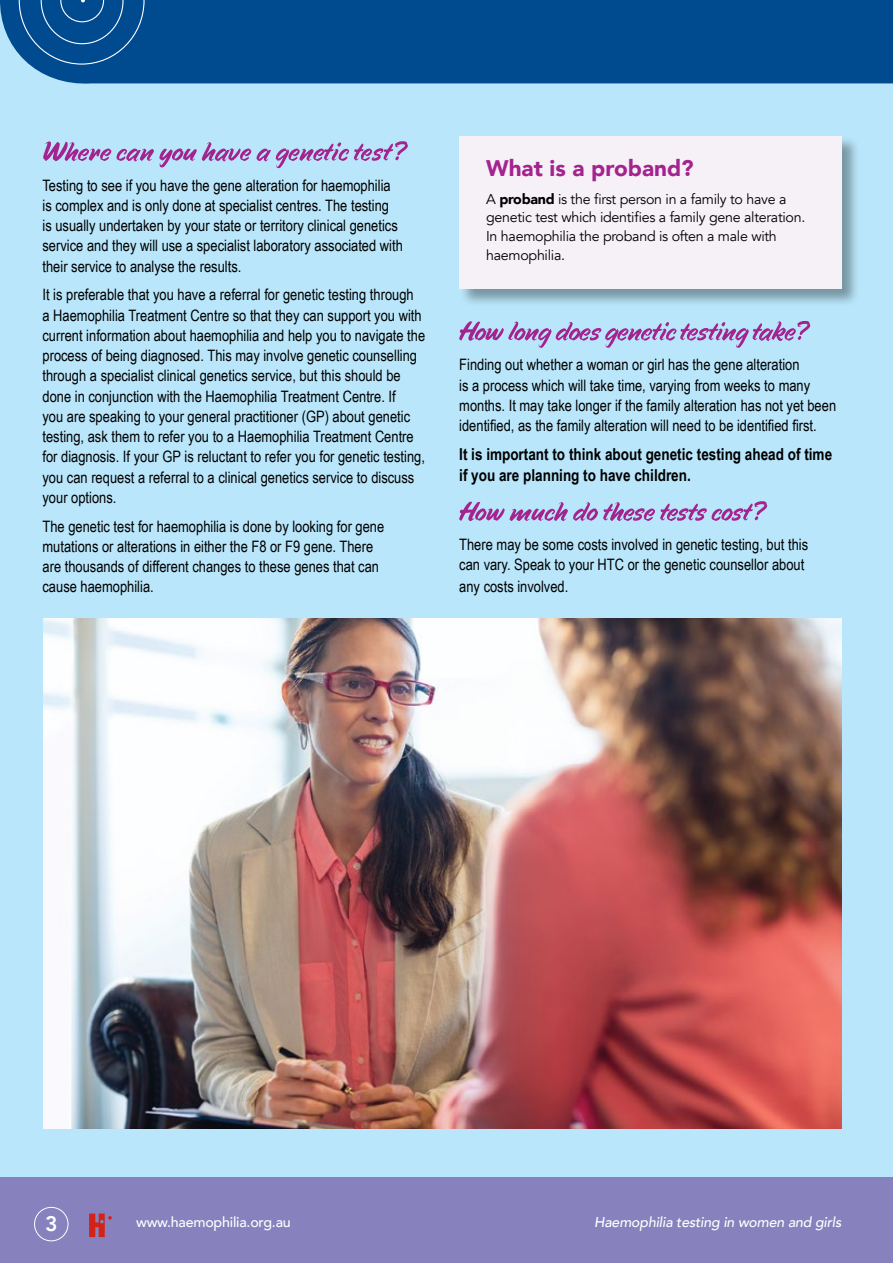
<style>
.page{position:relative;width:893px;height:1263px;background:#fff}
.page>*{position:absolute;margin:0;border:0;box-sizing:border-box;transform-origin:0 0}
.t1{font:900 22.5px "Avenir";color:#a3238f}
.t2{font:800 21px "Avenir";color:#fff}
.t3{font:700 16.5px/21.6px "Arial Narrow";color:#000}
.t4{font:15.75px/20.2px "Arial Narrow";color:#000}
.t5{font:14.25px/18.8px "Avenir";letter-spacing:-.02em;color:#000}
.t6{font:italic 500 14.25px "Avenir";letter-spacing:-.015em;color:#fff}
.t7{font:500 14.25px "Avenir";letter-spacing:-.015em;color:#fff}
.s1{font-weight:900}
</style>
<div class="page">
<div style="left:0;top:86px;width:893px;height:1092px;background:#b9e6fa"></div>
<div style="left:0;top:1178px;width:893px;height:85px;background:#8781bd"></div>
<svg style="left:43px;top:141px;width:365px;height:27px;background:#b3b6df"></svg>
<svg style="left:459px;top:321px;width:351px;height:27px;background:#b3b3de"></svg>
<svg style="left:459px;top:501px;width:308px;height:20px;background:#b1a5d6"></svg>
<img style="left:44px;top:618px;width:798px;height:510px">
<div style="left:459px;top:136px;width:401px;height:170px;background:#000;opacity:.35"></div>
<div style="left:459px;top:136px;width:383px;height:152px;background:#f6f0f7"></div>
<div style="left:0;top:0;width:893px;height:86px;background:#004a8f"></div>
<svg style="left:19px;top:0;width:126px;height:65px;background:#0f5596"></svg>
<div style="left:34px;top:1207px;width:34px;height:34px;border:1px solid #fff;border-radius:50%"></div>
<svg style="left:89px;top:1213px;width:23px;height:24px"></svg>
<p class="t4" style="left:43px;top:174px;width:362px">Testing to see if you have the gene alteration for haemophilia is complex and is only done at specialist centres. The testing<br>is usually undertaken by your state or territory clinical genetics service and they will use a specialist laboratory associated with their service to analyse the results.</p>
<p class="t4" style="left:43px;top:284px;width:384px">It is preferable that you have a referral for genetic testing through<br>a Haemophilia Treatment Centre so that they can support you with current information about haemophilia and help you to navigate the process of being diagnosed. This may involve genetic counselling through a specialist clinical genetics service, but this should be done in conjunction with the Haemophilia Treatment Centre. If<br>you are speaking to your general practitioner (GP) about genetic testing, ask them to refer you to a Haemophilia Treatment Centre for diagnosis. If your GP is reluctant to refer you for genetic testing, you can request a referral to a clinical genetics service to discuss your options.</p>
<p class="t4" style="left:43px;top:515px;width:343px">The genetic test for haemophilia is done by looking for gene mutations or alterations in either the F8 or F9 gene. There are thousands of different changes to these genes that can cause haemophilia.</p>
<h1 class="t1" style="left:486px;top:149px;width:209px">What is a proband?</h1>
<p class="t5" style="left:486px;top:189px;width:321px">A <span class="s1">proband</span> is the first person in a family to have a genetic test which identifies a family gene alteration.<br>In haemophilia the proband is often a male with haemophilia.</p>
<p class="t4" style="left:459px;top:354px;width:378px">Finding out whether a woman or girl has the gene alteration<br>is a process which will take time, varying from weeks to many months. It may take longer if the family alteration has not yet been identified, as the family alteration will need to be identified first.</p>
<p class="t3" style="left:459px;top:442px;width:374px">It is important to think about genetic testing ahead of time if you are planning to have children.</p>
<p class="t4" style="left:459px;top:534px;width:350px;line-height:20.9px">There may be some costs involved in genetic testing, but this can vary. Speak to your HTC or the genetic counsellor about any costs involved.</p>
<h2 class="t2" style="left:45px;top:1207px;width:14px">3</h2>
<p class="t7" style="left:136px;top:1210px;width:156px">www.haemophilia.org.au</p>
<p class="t6" style="left:594px;top:1213px;width:249px">Haemophilia testing in women and girls</p>
</div>
